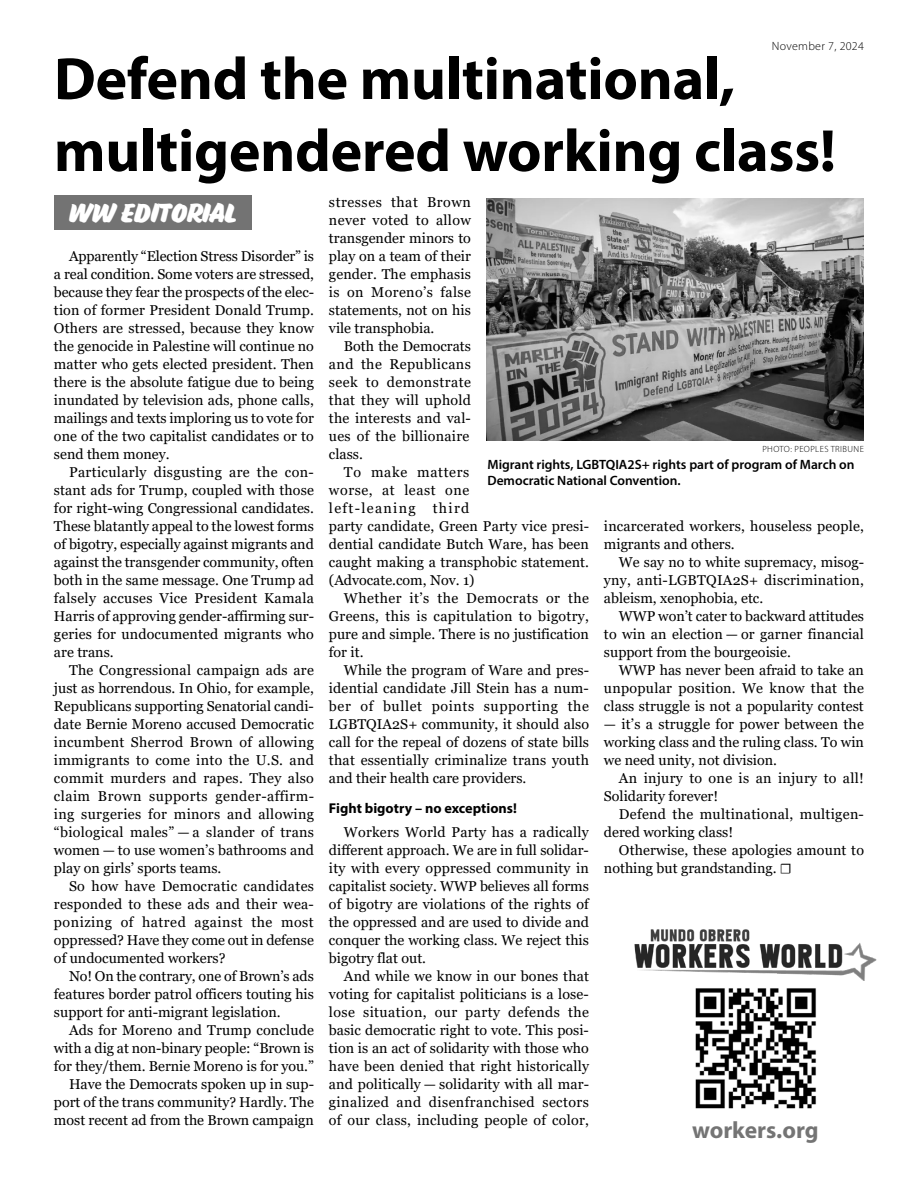
<style>
.page{position:relative;width:918px;height:1188px;background:#fff}
.page>*{position:absolute;margin:0;border:0;box-sizing:border-box;transform-origin:0 0}
.t1{font:700 60px/72px "Myriad Pro";letter-spacing:-.005em;color:#000}
.t2{font:24px "Eds Market Bold Slant";color:#fff}
.t3{font:700 23.7px "Myriad Pro";color:#747474}
.t4{font:14.25px/18px "Georgia";color:#000;text-align:justify}
.t5{font:14.25px/18px "Georgia";letter-spacing:.02em;color:#000}
.t6{font:700 14.25px "Myriad Pro";color:#000}
.t7{font:600 13.5px/16.5px "Myriad Pro";color:#000}
.t8{font:300 12px "Myriad Pro";letter-spacing:.025em;color:#000}
.t9{font:300 9px "Myriad Pro";letter-spacing:.045em;color:#000}
.s1{font-family:"Minion Pro"}
</style>
<div class="page">
<img style="left:635px;top:929px;width:241px;height:52px">
<img style="left:695px;top:988px;width:121px;height:121px">
<div style="left:54px;top:196px;width:198px;height:34px;background:#737373"></div>
<img style="left:486px;top:198px;width:378px;height:243px">
<p class="t8" style="left:772px;top:38px;width:94px">November 7, 2024</p>
<h1 class="t1" style="left:54px;top:41px;width:783px">Defend the multinational, multigendered working class!</h1>
<h2 class="t2" style="left:70px;top:200px;width:168px">WW EDITORIAL</h2>
<p class="t4" style="left:54px;top:247px;width:262px;text-indent:15px">Apparently “Election Stress Disorder” is a real condition. Some voters are stressed, because they fear the prospects of the elec&shy;tion of former President Donald Trump.<br>Others are stressed, because they know the genocide in Palestine will continue no matter who gets elected president. Then there is the absolute fatigue due to being inundated by television ads, phone calls, mailings and texts imploring us to vote for one of the two capitalist candidates or to send them money.</p>
<p class="t4" style="left:54px;top:463px;width:262px;text-indent:15px">Particularly disgusting are the con&shy;stant ads for Trump, coupled with those for right-wing Congressional candidates.<br>These blatantly appeal to the lowest forms of bigotry, especially against migrants and against the transgender community, often both in the same message. One Trump ad falsely accuses Vice President Kamala Harris of approving gender-affirming sur&shy;geries for undocumented migrants who are trans.</p>
<p class="t4" style="left:54px;top:661px;width:262px;text-indent:15px">The Congressional campaign ads are just as horrendous. In Ohio, for example, Republicans supporting Senatorial candi&shy;date Bernie Moreno accused Democratic incumbent Sherrod Brown of allowing immigrants to come into the U.S. and commit murders and rapes. They also claim Brown supports gender-affirm&shy;ing surgeries for minors and allowing “biological males” — a slander of trans women — to use women’s bathrooms and play on girls’ sports teams.</p>
<p class="t4" style="left:54px;top:877px;width:262px;text-indent:15px">So how have Democratic candidates responded to these ads and their wea&shy;ponizing of hatred against the most oppressed? Have they come out in defense of undocumented workers?</p>
<p class="t4" style="left:54px;top:967px;width:261px;text-indent:15px">No! On the contrary, one of Brown’s ads features border patrol officers touting his support for anti-migrant legislation.</p>
<p class="t4" style="left:54px;top:1021px;width:262px;text-align:right">Ads for Moreno and Trump conclude with a dig at non-binary people: “Brown is for they/them. Bernie Moreno is for you.” Have the Democrats spoken up in sup&shy;port of the trans community? Hardly. The most recent ad from the Brown campaign</p>
<p class="t4" style="left:329px;top:193px;width:144px">stresses that Brown never voted to allow transgender minors to play on a team of their gender. The emphasis is on Moreno’s false statements, not on his vile transphobia.</p>
<p class="t4" style="left:329px;top:337px;width:144px;text-indent:15px">Both the Democrats and the Republicans seek to demonstrate that they will uphold the interests and val&shy;ues of the billionaire class.</p>
<p class="t4" style="left:329px;top:463px;width:262px;text-align:left;text-indent:15px">To make matters<br>worse, at least one<br>left-leaning third<br>party candidate, Green Party vice presi&shy;dential candidate Butch Ware, has been caught making a transphobic statement. (Advocate.com, Nov. 1)</p>
<p class="t4" style="left:329px;top:589px;width:262px;text-indent:15px">Whether it’s the Democrats or the Greens, this is capitulation to bigotry, pure and simple. There is no justification for it.</p>
<p class="t4" style="left:329px;top:661px;width:262px;text-indent:15px">While the program of Ware and pres&shy;idential candidate Jill Stein has a num&shy;ber of bullet points supporting the LGBTQIA2S+ community, it should also call for the repeal of dozens of state bills that essentially criminalize trans youth and their health care providers.</p>
<p class="t6" style="left:329px;top:799px;width:189px">Fight bigotry – no exceptions!</p>
<p class="t4" style="left:329px;top:823px;width:262px;text-indent:15px">Workers World Party has a radically different approach. We are in full solidar&shy;ity with every oppressed community in capitalist society. WWP believes all forms of bigotry are violations of the rights of the oppressed and are used to divide and conquer the working class. We reject this bigotry flat out.</p>
<p class="t4" style="left:329px;top:967px;width:262px;text-indent:15px">And while we know in our bones that voting for capitalist politicians is a lose&shy;lose situation, our party defends the basic democratic right to vote. This posi&shy;tion is an act of solidarity with those who have been denied that right historically and politically — solidarity with all mar&shy;ginalized and disenfranchised sectors of our class, including people of color,</p>
<p class="t9" style="left:762px;top:444px;width:103px">PHOTO: PEOPLES TRIBUNE</p>
<p class="t7" style="left:487px;top:456px;width:369px">Migrant rights, LGBTQIA2S+ rights part of program of March on<br>Democratic National Convention.</p>
<p class="t4" style="left:604px;top:517px;width:261px">incarcerated workers, houseless people, migrants and others.</p>
<p class="t4" style="left:604px;top:553px;width:262px;text-indent:15px">We say no to white supremacy, misog&shy;yny, anti-LGBTQIA2S+ discrimination, ableism, xenophobia, etc.</p>
<p class="t4" style="left:604px;top:607px;width:262px;text-indent:15px">WWP won’t cater to backward attitudes to win an election — or garner financial support from the bourgeoisie.</p>
<p class="t4" style="left:604px;top:661px;width:262px;text-indent:15px">WWP has never been afraid to take an unpopular position. We know that the class struggle is not a popularity contest</p>
<p class="t4" style="left:604px;top:715px;width:261px">— it’s a struggle for power between the working class and the ruling class. To win we need unity, not division.</p>
<p class="t5" style="left:604px;top:769px;width:261px;text-indent:15px">An injury to one is an injury to all!<br>Solidarity forever!</p>
<p class="t5" style="left:604px;top:805px;width:262px;text-indent:15px">Defend the multinational, multigen&shy;dered working class!</p>
<p class="t4" style="left:604px;top:841px;width:262px;text-indent:15px">Otherwise, these apologies amount to nothing but grandstanding. <span class="s1">☐</span></p>
<h3 class="t3" style="left:692px;top:1115px;width:128px">workers.org</h3>
</div>
